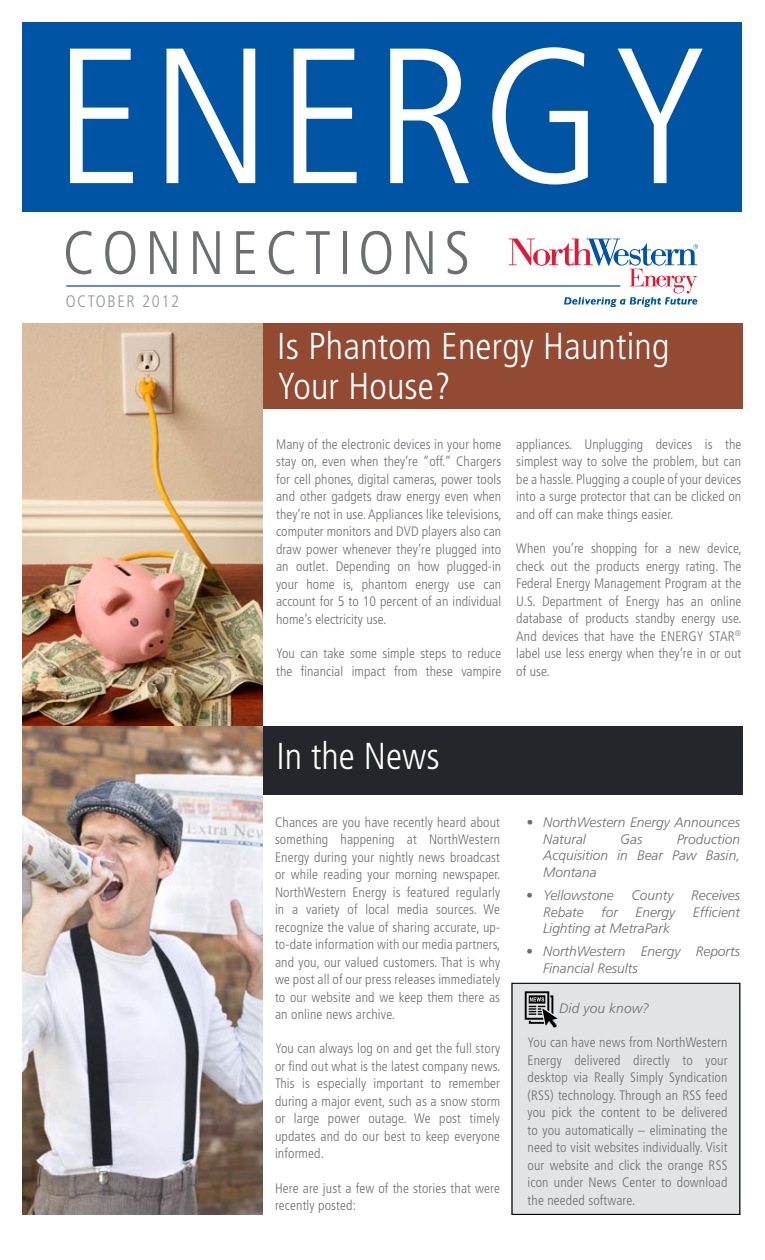
<style>
.page{position:relative;width:765px;height:1260px;background:#fff}
.page>*{position:absolute;margin:0;border:0;box-sizing:border-box;transform-origin:0 0}
.t1{font:300 condensed 192.75px "Frutiger";color:#fff;scale:1.06 1}
.t2{font:300 condensed 61.25px "Frutiger";color:#6d6e71}
.t3{font:300 condensed 37.5px/40px "Frutiger";letter-spacing:.005em;color:#fff}
.t4{font:300 condensed 16.62px "Frutiger";letter-spacing:.1em;color:#939598}
.t5{font:300 condensed 13.75px/17.5px "Frutiger";letter-spacing:.01em;color:#6d6e71;text-align:justify}
.t6{font:italic 300 13.75px/16.9px "Frutiger";color:#6d6e71}
</style>
<div class="page">
<div style="left:512px;top:983px;width:228px;height:231px;background:#e2e3e4"></div>
<div style="left:511px;top:983px;width:229px;height:232px;border:1px solid #000"></div>
<div style="left:259px;top:726px;width:484px;height:69px;background:#25262b"></div>
<div style="left:22px;top:22px;width:720px;height:190px;background:#0054a4"></div>
<hr style="left:66px;top:285px;width:554px;height:2px;background:#0054a4">
<div style="left:262px;top:323px;width:480px;height:86px;background:#924a32"></div>
<svg style="left:509px;top:239px;width:189px;height:68px"></svg>
<img style="left:22px;top:323px;width:241px;height:404px">
<img style="left:22px;top:727px;width:241px;height:488px">
<svg style="left:525px;top:991px;width:32px;height:37px"></svg>
<h1 class="t1" style="left:54px;top:7px;width:622px">Energy</h1>
<h2 class="t2" style="left:62px;top:218px;width:409px">connections</h2>
<p class="t4" style="left:66px;top:291px;width:11px">OCTO</p>
<p class="t4" style="left:107px;top:291px;width:73px">BER 2012</p>
<h3 class="t3" style="left:277px;top:326px;width:394px">Is Phantom Energy Haunting<br>Your House?</h3>
<p class="t5" style="left:276px;top:435px;width:227px">Many of the electronic devices in your home stay on, even when they’re “off.” Chargers for cell phones, digital cameras, power tools and other gadgets draw energy even when they’re not in use. Appliances like televisions, computer monitors and DVD players also can draw power whenever they’re plugged into an outlet. Depending on how plugged-in your home is, phantom energy use can account for 5 to 10 percent of an individual home’s electricity use.</p>
<p class="t5" style="left:276px;top:645px;width:227px">You can take some simple steps to reduce the financial impact from these vampire</p>
<p class="t5" style="left:516px;top:435px;width:227px">appliances. Unplugging devices is the simplest way to solve the problem, but can be a hassle. Plugging a couple of your devices into a surge protector that can be clicked on and off can make things easier.</p>
<p class="t5" style="left:516px;top:540px;width:227px">When you’re shopping for a new device, check out the products energy rating. The Federal Energy Management Program at the U.S. Department of Energy has an online database of products standby energy use.<br>And devices that have the ENE RGY STAR<sup>® </sup>label use less energy when they’re in or out of use.</p>
<h3 class="t3" style="left:276px;top:737px;width:165px">I n the News</h3>
<p class="t5" style="left:275px;top:813px;width:227px">Chances are you have recently heard about something happening at NorthWestern Energy during your nightly news broadcast or while reading your morning newspaper.<br>N orthWestern Energy is featured regularly in a variety of local media sources. We recognize the value of sharing accurate, up&shy;to-date information with our media partners, and you, our valued customers. That is why we post all of our press releases immediately to our website and we keep them there as an online news archive.</p>
<p class="t5" style="left:275px;top:1040px;width:227px">You can always log on and get the full story or find out what is the latest company news.<br>This is especially important to remember during a major event, such as a snow storm or large power outage. We post timely updates and do our best to keep everyone informed.</p>
<p class="t5" style="left:275px;top:1180px;width:227px">Here are just a few of the stories that were recently posted:</p>
<p class="t6" style="left:543px;top:814px;width:198px;text-indent:-17px">• NorthWestern Energy Announces<br>Natural</p>
<p class="t6" style="left:543px;top:830px;width:198px;text-align:justify;text-indent:134px">Production Acquisition in Bear Paw Basin, Montana</p>
<p class="t6" style="left:526px;top:887px;width:89px">• Yellowstone</p>
<p class="t6" style="left:632px;top:887px;width:44px">County</p>
<p class="t6" style="left:691px;top:887px;width:50px">Receives</p>
<p class="t6" style="left:543px;top:904px;width:42px">Rebate</p>
<p class="t6" style="left:601px;top:904px;width:18px">for</p>
<p class="t6" style="left:636px;top:904px;width:41px">Energy</p>
<p class="t6" style="left:693px;top:904px;width:49px">Efficient</p>
<p class="t6" style="left:543px;top:920px;width:128px">Lighting at MetraPark</p>
<p class="t6" style="left:543px;top:943px;width:198px;text-indent:-17px">• NorthWestern Energy Reports<br>Financial Results</p>
<p class="t6" style="left:559px;top:1000px;width:92px">Did you know?</p>
<p class="t5" style="left:528px;top:1034px;width:202px;text-align:left">You can have news from N orthWestern Energy delivered directly to your desktop via Really Simply Syndication (RSS) technology. Through an RSS feed you pick the content to be delivered to you automatically – eliminating the need to visit websites individually. Visit our website and click the orange RSS icon under News Center to download the needed software.</p>
<p class="t6" style="left:620px;top:830px;width:24px">Gas</p>
</div>
